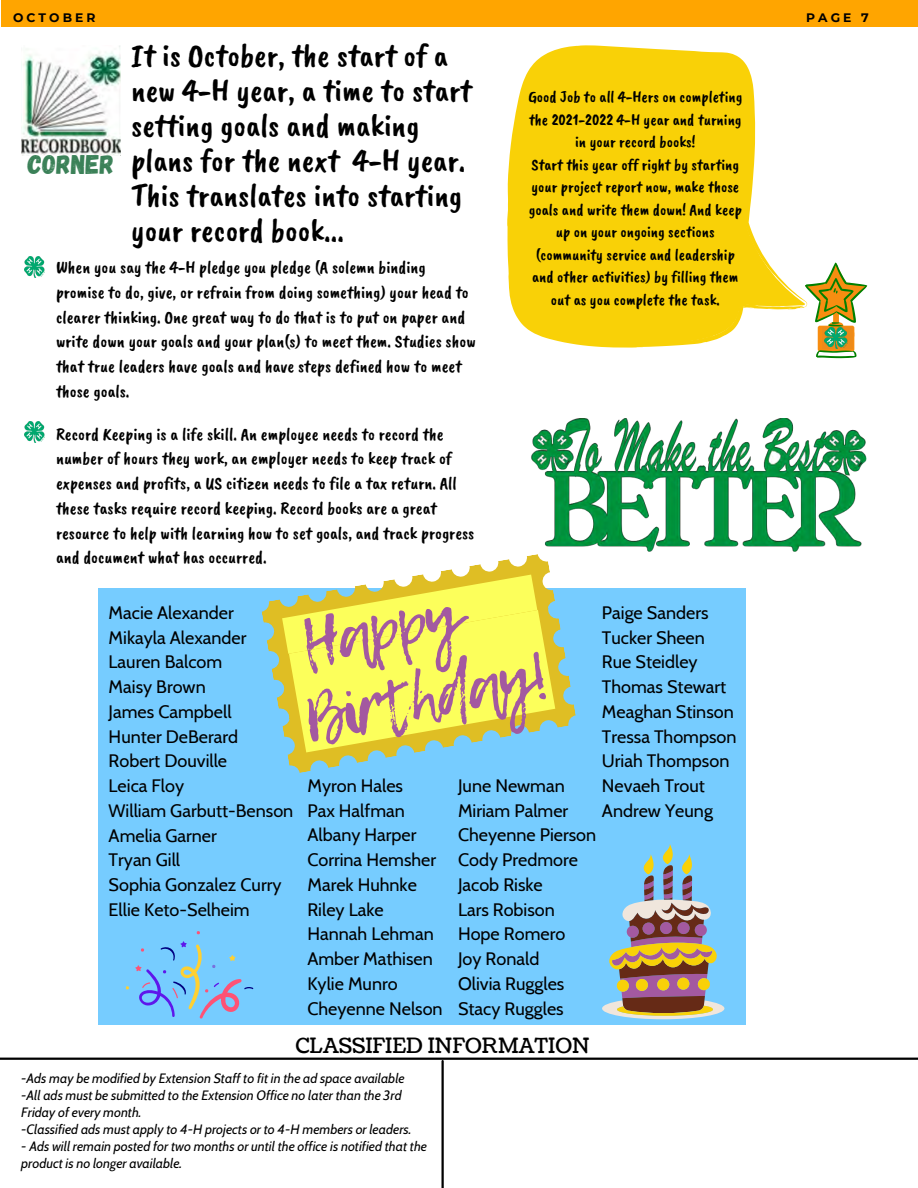
<style>
.page{position:relative;width:918px;height:1188px;background:#fff}
.page>*{position:absolute;margin:0;border:0;box-sizing:border-box;transform-origin:0 0}
.t1{font:67.5px/74.6px "Lemon Tuesday";color:#a359a0}
.t2{font:33px/34.8px "Caveat Brush";color:#000}
.t3{font:27px "Gagalin";color:#3b8158}
.t4{font:21px "Coustard";color:#000}
.t5{font:18px/24.8px "Caveat Brush";color:#000}
.t6{font:18px/24.8px "Cabin";color:#000}
.t7{font:16.5px/22.5px "Caveat Brush";color:#000;text-align:center}
.t8{font:italic 13.5px/16.8px "Cabin";color:#000}
.t9{font:700 12.3px "Montserrat";letter-spacing:.25em;color:#000}
</style>
<div class="page">
<div style="left:1px;top:0;width:917px;height:27px;background:#ffa500"></div>
<img style="left:25px;top:422px;width:20px;height:20px">
<img style="left:25px;top:257px;width:20px;height:20px">
<img style="left:531px;top:418px;width:336px;height:133px">
<div style="left:98px;top:588px;width:648px;height:445px;background:#76ccff"></div>
<svg style="left:602px;top:844px;width:122px;height:175px"></svg>
<svg style="left:811px;top:263px;width:56px;height:95px"></svg>
<div style="left:822px;top:327px;width:30px;height:22px;background:#ed8a19"></div>
<img style="left:825px;top:327px;width:22px;height:22px">
<img style="left:21px;top:45px;width:99px;height:111px">
<svg style="left:262px;top:554px;width:288px;height:98px"></svg>
<svg style="left:270px;top:607px;width:306px;height:166px"></svg>
<svg style="left:273px;top:575px;width:292px;height:177px;background:#e8ed67"></svg>
<svg style="left:507px;top:45px;width:304px;height:303px;fill:#f9d107"></svg>
<div style="left:0;top:1026px;width:918px;height:162px;background:#fff"></div>
<hr style="left:0;top:1058px;width:918px;height:2px;background:#000">
<hr style="left:441px;top:1061px;width:3px;height:127px;background:#000">
<svg style="left:196px;top:931px;width:4px;height:4px"></svg>
<svg style="left:125px;top:941px;width:129px;height:85px"></svg>
<p class="t9" style="left:13px;top:11px;width:84px">OCTOBER</p>
<p class="t9" style="left:806px;top:11px;width:64px">PAGE 7</p>
<h3 class="t3" style="left:28px;top:146px;width:88px">CORNER</h3>
<h2 class="t2" style="left:131px;top:38px;width:342px">It is October, the start of a new 4-H year, a time to start setting goals and making plans for the next 4-H year.<br>This translates into starting your record book...</h2>
<p class="t5" style="left:56px;top:255px;width:421px">When you say the 4-H pledge you pledge (A solemn binding promise to do, give, or refrain from doing something) your head to clearer thinking. One great way to do that is to put on paper and write down your goals and your plan(s) to meet them. Studies show that true leaders have goals and have steps defined how to meet those goals.</p>
<p class="t5" style="left:56px;top:421px;width:420px">Record Keeping is a life skill. An employee needs to record the number of hours they work, an employer needs to keep track of expenses and profits, a US citizen needs to file a tax return. All these tasks require record keeping. Record books are a great resource to help with learning how to set goals, and track progress and document what has occurred.</p>
<p class="t7" style="left:528px;top:86px;width:216px">Good Job to all 4-Hers on completing the 2021-2022 4-H year and turning in your record books!<br>Start this year off right by starting your project report now, make those goals and write them down! And keep up on your ongoing sections (community service and leadership and other activities) by filling them out as you complete the task.</p>
<p class="t6" style="left:109px;top:600px;width:186px">Macie Alexander<br>Mikayla Alexander<br>Lauren Balcom<br>Maisy Brown<br>James Campbell<br>Hunter DeBerard<br>Robert Douville<br>Leica Floy<br>William Garbutt-Benson<br>Amelia Garner<br>Tryan Gill<br>Sophia Gonzalez Curry<br>Ellie Keto-Selheim</p>
<h1 class="t1" style="left:283px;top:610px;width:251px;rotate:-11deg">Happy<br>Birthday!</h1>
<p class="t6" style="left:602px;top:600px;width:136px">Paige Sanders<br>Tucker Sheen<br>Rue Steidley<br>Thomas Stewart<br>Meaghan Stinson<br>Tressa Thompson<br>Uriah Thompson<br>Nevaeh Trout<br>Andrew Yeung</p>
<p class="t6" style="left:307px;top:773px;width:137px">Myron Hales<br>Pax Halfman<br>Albany Harper<br>Corrina Hemsher<br>Marek Huhnke<br>Riley Lake<br>Hannah Lehman<br>Amber Mathisen<br>Kylie Munro<br>Cheyenne Nelson</p>
<p class="t6" style="left:458px;top:773px;width:140px">June Newman<br>Miriam Palmer<br>Cheyenne Pierson<br>Cody Predmore<br>Jacob Riske<br>Lars Robison<br>Hope Romero<br>Joy Ronald<br>Olivia Ruggles<br>Stacy Ruggles</p>
<p class="t4" style="left:296px;top:1031px;width:295px">CLASSIFIED INFORMATION</p>
<p class="t8" style="left:21px;top:1070px;width:391px">-Ads may be modified by Extension Staff to fit in the ad space available -All ads must be submitted to the Extension Office no later than the 3rd Friday of every month.<br>-Classified ads must apply to 4-H projects or to 4-H members or leaders.</p>
<p class="t8" style="left:21px;top:1138px;width:407px">- Ads will remain posted for two months or until the office is notified that the product is no longer available.</p>
</div>
